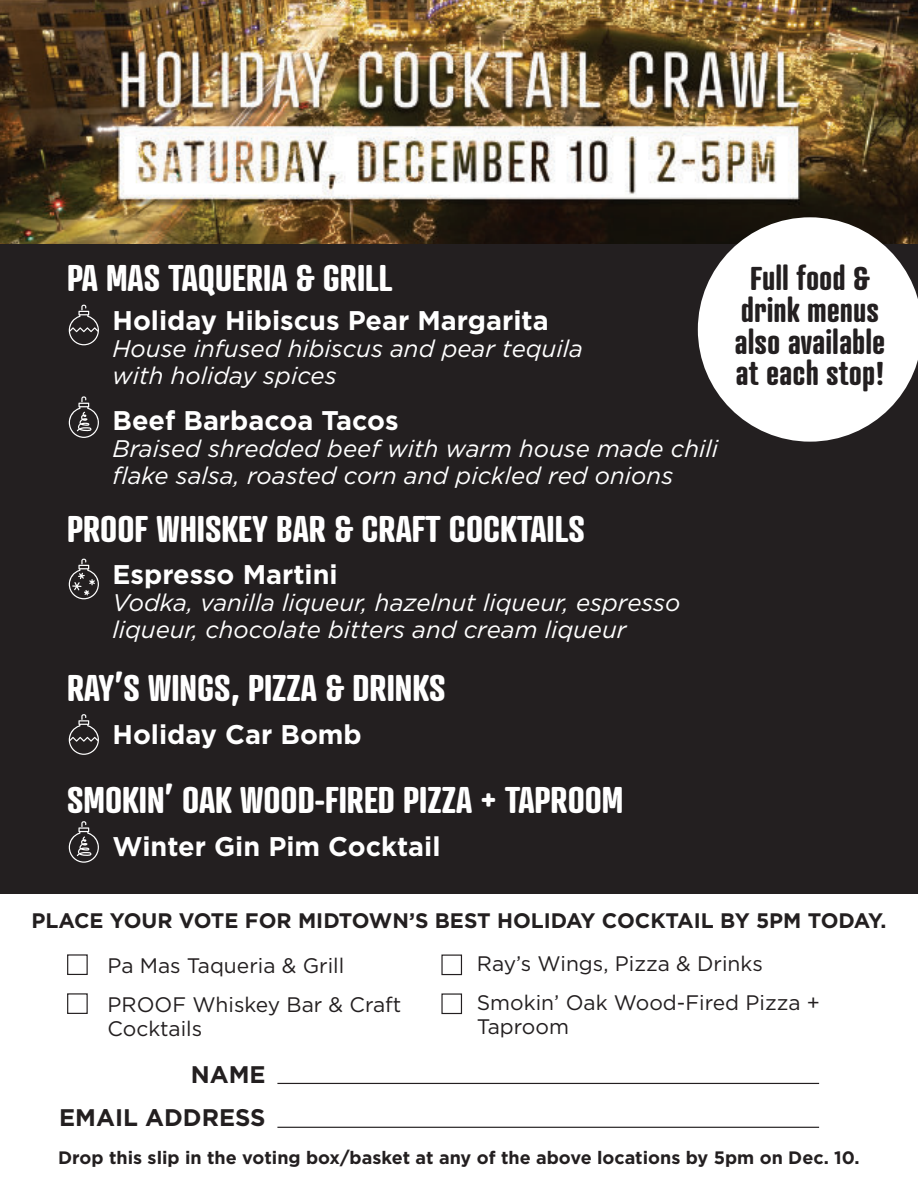
<style>
.page{position:relative;width:918px;height:1188px;background:#fff}
.page>*{position:absolute;margin:0;border:0;box-sizing:border-box;transform-origin:0 0}
.t1{font:700 36px "Atrament";color:#fff}
.t2{font:700 32.1px/32.1px "Atrament";color:#231f20;text-align:center}
.t3{font:700 27px "Gotham";color:#fff}
.t4{font:italic 24px/27px "Gotham";color:#fff}
.t5{font:700 24px "Gotham";color:#231f20}
.t6{font:21px/39px "Gotham";color:#231f20}
.t7{font:700 21px "Gotham";color:#231f20}
.t8{font:700 18px "Gotham";color:#231f20}
</style>
<div class="page">
<img style="left:0;top:0;width:918px;height:244px">
<div style="left:0;top:244px;width:918px;height:649px;background:#231f20"></div>
<svg style="left:69px;top:305px;width:30px;height:40px"></svg>
<svg style="left:69px;top:714px;width:30px;height:41px"></svg>
<svg style="left:69px;top:821px;width:30px;height:42px"></svg>
<svg style="left:69px;top:559px;width:30px;height:40px"></svg>
<div style="left:67px;top:993px;width:21px;height:21px;border:1px solid #231f20"></div>
<div style="left:67px;top:954px;width:21px;height:21px;border:1px solid #231f20"></div>
<hr style="left:277px;top:1127px;width:542px;height:1px;background:#231f20">
<hr style="left:277px;top:1083px;width:542px;height:1px;background:#231f20">
<div style="left:441px;top:993px;width:21px;height:21px;border:1px solid #231f20"></div>
<div style="left:441px;top:955px;width:21px;height:20px;border:1px solid #231f20"></div>
<svg style="left:698px;top:217px;width:220px;height:225px;fill:#fff"></svg>
<svg style="left:69px;top:396px;width:30px;height:42px"></svg>
<h1 class="t1" style="left:67px;top:261px;width:327px">PA MAS TAQUERIA &amp; GRILL</h1>
<p class="t3" style="left:113px;top:308px;width:438px">Holiday Hibiscus Pear Margarita</p>
<p class="t4" style="left:113px;top:336px;width:472px">House infused hibiscus and pear tequila with holiday spices</p>
<p class="t3" style="left:113px;top:408px;width:288px">Beef Barbacoa Tacos</p>
<p class="t4" style="left:112px;top:436px;width:607px">Braised shredded beef with warm house made chili flake salsa, roasted corn and pickled red onions</p>
<h1 class="t1" style="left:67px;top:512px;width:519px">PROOF WHISKEY BAR &amp; CRAFT COCKTAILS</h1>
<p class="t3" style="left:113px;top:563px;width:227px">Espresso Martini</p>
<p class="t4" style="left:112px;top:591px;width:569px">Vodka, vanilla liqueur, hazelnut liqueur, espresso liqueur, chocolate bitters and cream liqueur</p>
<h1 class="t1" style="left:67px;top:672px;width:380px">RAY’S WINGS, PIZZA &amp; DRINKS</h1>
<p class="t3" style="left:113px;top:723px;width:251px">Holiday Car Bomb</p>
<h1 class="t1" style="left:67px;top:784px;width:558px">SMOKIN’ OAK WOOD-FIRED PIZZA + TAPROOM</h1>
<p class="t3" style="left:113px;top:834px;width:329px">Winter Gin Pim Cocktail</p>
<h2 class="t2" style="left:735px;top:264px;width:152px">Full food &amp; drink menus also available at each stop!</h2>
<p class="t7" style="left:31px;top:912px;width:857px">PLACE YOUR VOTE FOR MIDTOWN’S BEST HOLIDAY COCKTAIL BY 5PM TODAY.</p>
<p class="t6" style="left:108px;top:947px;width:295px">Pa Mas Taqueria &amp; Grill<br>PROOF Whiskey Bar &amp; Craft</p>
<p class="t6" style="left:108px;top:1010px;width:96px">Cocktails</p>
<p class="t5" style="left:191px;top:1064px;width:76px">NAME</p>
<p class="t6" style="left:477px;top:946px;width:345px">Ray’s Wings, Pizza &amp; Drinks<br>Smokin’ Oak Wood-Fired Pizza +</p>
<p class="t6" style="left:477px;top:1009px;width:94px">Taproom</p>
<p class="t5" style="left:59px;top:1107px;width:208px">EMAIL ADDRESS</p>
<p class="t8" style="left:58px;top:1150px;width:803px">Drop this slip in the voting box/basket at any of the above locations by 5pm on Dec. 10.</p>
</div>
